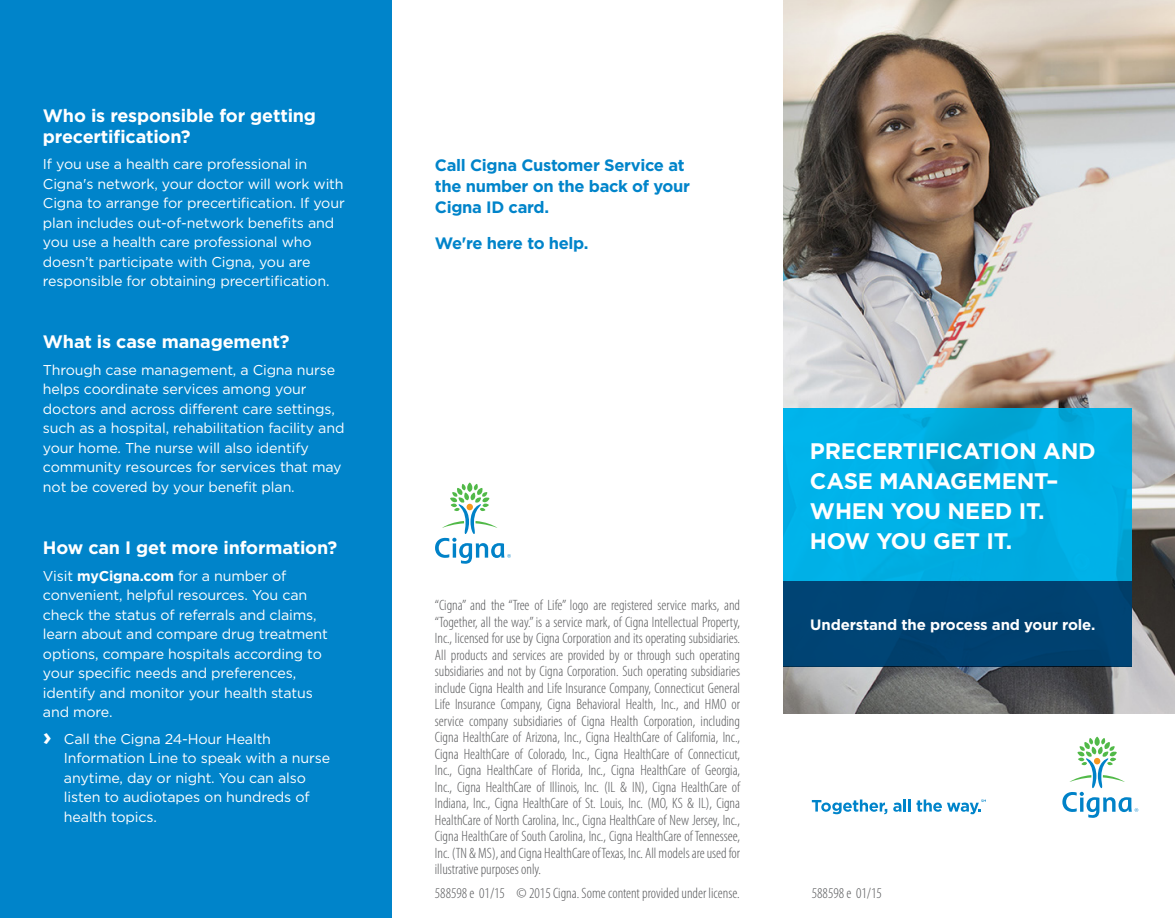
<style>
.page{position:relative;width:1175px;height:918px;background:#fff}
.page>*{position:absolute;margin:0;border:0;box-sizing:border-box;transform-origin:0 0}
.Headline_2_bars_phot{font:700 22.5px/30px "Gotham";letter-spacing:-.01em;color:#fff}
.Subhead_body_bold_12{font:700 18px/21px "Gotham";letter-spacing:-.01em;color:#fff}
.G-Subhead-color{font:700 16.5px/21px "Gotham";letter-spacing:-.02em;color:#0084ca}
.Legal_copy_Cat{font:300 condensed 15px/16.5px "Myriad Pro";color:#57585a;text-align:justify}
.Subheadline_bold_14{font:700 15px "Gotham";letter-spacing:-.01em;color:#fff}
.M-Legal_copy_Cat{font:300 condensed 15px "Myriad Pro";color:#57585a}
.Body_copy__book_9_5{font:14.25px/19.5px "Gotham";letter-spacing:-.01em;color:#fff}
.Bullet_copy_book_9_5{font:14.25px/19.5px "Gotham";letter-spacing:-.01em;color:#fff}
.s1{font-weight:700}
.s2{font-weight:700;font-size:24px}
</style>
<div class="page">
<div style="left:0;top:0;width:392px;height:918px;background:#0084ca"></div>
<img style="left:783px;top:0;width:391px;height:714px">
<svg style="left:1062px;top:737px;width:76px;height:81px"></svg>
<svg style="left:435px;top:483px;width:76px;height:81px"></svg>
<div style="left:783px;top:580px;width:348px;height:86px;background:#004272"></div>
<svg style="left:783px;top:408px;width:348px;height:172px;background:#00aee3"></svg>
<svg style="left:812px;top:800px;width:75px;height:14px"></svg>
<svg style="left:893px;top:800px;width:17px;height:12px"></svg>
<svg style="left:916px;top:800px;width:70px;height:14px"></svg>
<p class="Subhead_body_bold_12" style="left:43px;top:105px;width:275px">Who is responsible for getting precertification?</p>
<p class="Body_copy__book_9_5" style="left:43px;top:154px;width:303px">If you use a health care professional in Cigna's network, your doctor will work with Cigna to arrange for precertification. If your plan includes out-of-network benefits and you use a health care professional who doesn’t participate with Cigna, you are responsible for obtaining precertification.</p>
<p class="Subhead_body_bold_12" style="left:43px;top:331px;width:248px">What is case management?</p>
<p class="Body_copy__book_9_5" style="left:43px;top:360px;width:303px">Through case management, a Cigna nurse helps coordinate services among your doctors and across different care settings, such as a hospital, rehabilitation facility and your home. The nurse will also identify community resources for services that may not be covered by your benefit plan.</p>
<p class="Subhead_body_bold_12" style="left:43px;top:537px;width:296px">How can I get more information?</p>
<p class="Body_copy__book_9_5" style="left:43px;top:565px;width:286px">Visit <span class="s1">myCigna.com</span> for a number of convenient, helpful resources. You can check the status of referrals and claims, learn about and compare drug treatment options, compare hospitals according to your specific needs and preferences, identify and monitor your health status and more.</p>
<p class="Bullet_copy_book_9_5" style="left:64px;top:728px;width:268px;text-indent:-21px"><span class="s2">›</span> Call the Cigna 24-Hour Health<br>Information Line to speak with a nurse anytime, day or night. You can also listen to audiotapes on hundreds of health topics.</p>
<p class="G-Subhead-color" style="left:435px;top:154px;width:257px">Call Cigna Customer Service at the number on the back of your<br>Cigna ID card.</p>
<p class="G-Subhead-color" style="left:435px;top:233px;width:155px">We're here to help.</p>
<p class="Headline_2_bars_phot" style="left:810px;top:435px;width:287px">PRECERTIFICATION AND<br>CASE MANAGEMENT–<br>WHEN YOU NEED IT.<br>HOW YOU GET IT.</p>
<p class="Legal_copy_Cat" style="left:435px;top:597px;width:307px">“Cigna” and the “Tree of Life” logo are registered service marks, and “Together, all the way.” is a service mark, of Cigna Intellectual Property, Inc., licensed for use by Cigna Corporation and its operating subsidiaries.<br>All products and services are provided by or through such operating subsidiaries and not by Cigna Corporation. Such operating subsidiaries include Cigna Health and Life Insurance Company, Connecticut General Life Insurance Company, Cigna Behavioral Health, Inc., and HMO or service company subsidiaries of Cigna Health Corporation, including Cigna HealthCare of Arizona, Inc., Cigna HealthCare of California, Inc., Cigna HealthCare of Colorado, Inc., Cigna HealthCare of Connecticut, Inc., Cigna HealthCare of Florida, Inc., Cigna HealthCare of Georgia, Inc., Cigna HealthCare of Illinois, Inc. (IL &amp; IN), Cigna HealthCare of Indiana, Inc., Cigna HealthCare of St. Louis, Inc. (MO, KS &amp; IL), Cigna HealthCare of North Carolina, Inc., Cigna HealthCare of New Jersey, Inc., Cigna HealthCare of South Carolina, Inc., Cigna HealthCare of Tennessee, Inc. (TN &amp; MS), and Cigna HealthCare of Texas, Inc. All models are used for illustrative purposes only.</p>
<p class="Legal_copy_Cat" style="left:435px;top:885px;width:306px">588598 e 01/15 © 2015 Cigna. Some content provided under license.</p>
<p class="M-Legal_copy_Cat" style="left:811px;top:885px;width:72px">588598 e 01/15</p>
<p class="Subheadline_bold_14" style="left:810px;top:616px;width:287px">Understand the process and your role.</p>
</div>
